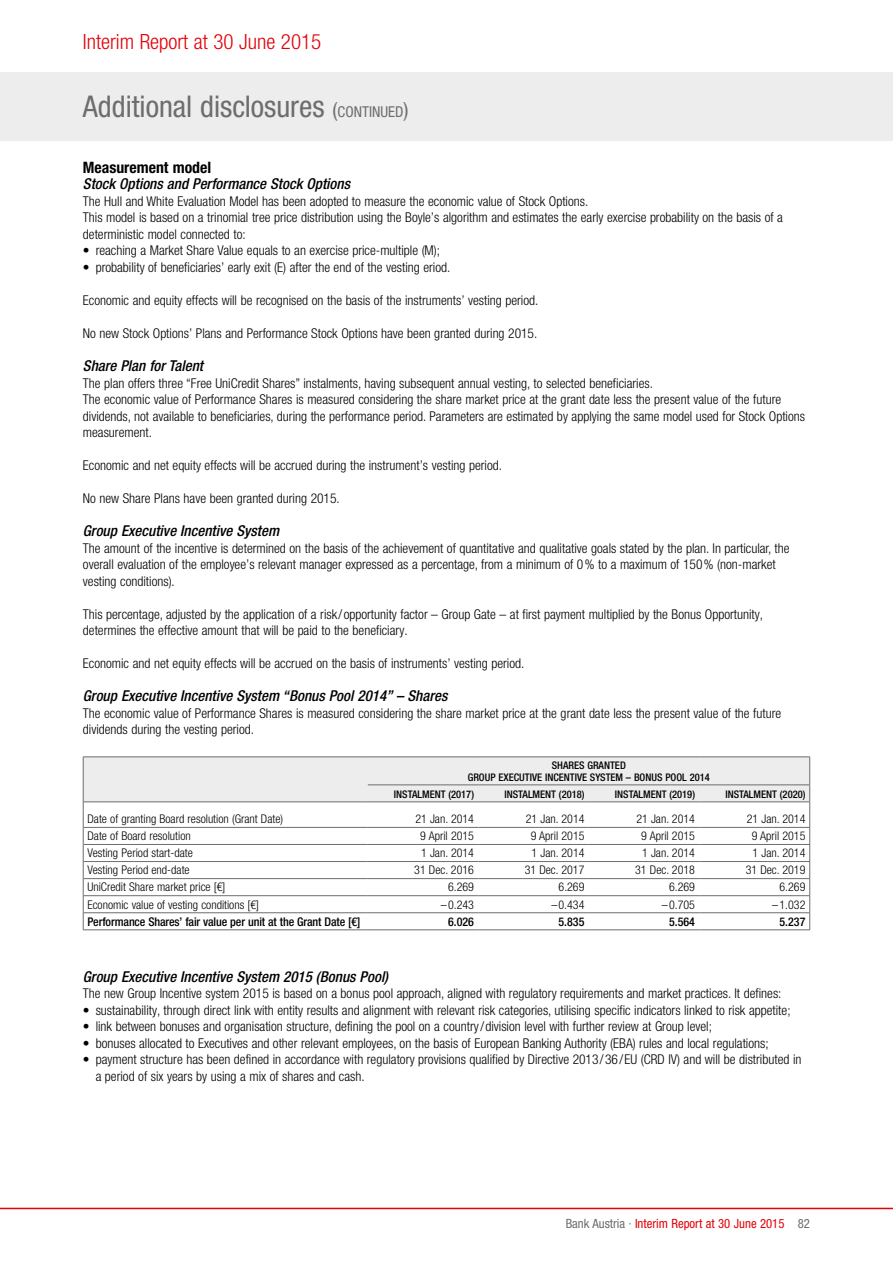
<style>
.page{position:relative;width:893px;height:1263px;background:#fff}
.page>*{position:absolute;margin:0;border:0;box-sizing:border-box;transform-origin:0 0}
.t1{font:condensed 30px "Helvetica Neue LT Pro";color:#6d6d6c}
.t2{font:300 condensed 21px "Helvetica Neue LT Pro";color:#e30009}
.t3{font:700 condensed 15.75px "Helvetica Neue LT Pro";color:#000}
.t4{font:italic 500 condensed 15px "Helvetica Neue LT Pro";color:#000}
.t5{font:300 condensed 13.5px/16.5px "Helvetica Neue LT Pro";color:#000}
.t6{font:condensed 12.75px "Helvetica Neue LT Pro";color:#e30009}
.t7{font:300 condensed 12px "Helvetica Neue LT Pro";color:#000}
.t8{font:500 condensed 12px "Helvetica Neue LT Pro";letter-spacing:-.01em;color:#000}
.t9{font:500 condensed 10.5px/12px "Helvetica Neue LT Pro";color:#000;text-align:center}
.s1{font-size:21px}
.s2{font-size:15px}
.s3{color:#6d6d6c}
</style>
<div class="page">
<div style="left:0;top:72px;width:893px;height:68px;background:#ededed"></div>
<hr style="left:0;top:1208px;width:893px;height:1px;background:#e30009">
<hr style="left:83px;top:929px;width:285px;height:1px;background:#6d6d6c">
<hr style="left:368px;top:929px;width:110px;height:1px;background:#6d6d6c">
<hr style="left:478px;top:929px;width:111px;height:1px;background:#6d6d6c">
<hr style="left:589px;top:929px;width:110px;height:1px;background:#6d6d6c">
<hr style="left:699px;top:929px;width:111px;height:1px;background:#6d6d6c">
<svg style="left:83px;top:757px;width:727px;height:172px"></svg>
<hr style="left:83px;top:756px;width:285px;height:1px;background:#6d6d6c">
<hr style="left:368px;top:756px;width:110px;height:1px;background:#6d6d6c">
<hr style="left:478px;top:756px;width:111px;height:1px;background:#6d6d6c">
<hr style="left:589px;top:756px;width:110px;height:1px;background:#6d6d6c">
<hr style="left:699px;top:756px;width:111px;height:1px;background:#6d6d6c">
<hr style="left:368px;top:784px;width:110px;height:1px;background:#6d6d6c">
<hr style="left:478px;top:784px;width:111px;height:1px;background:#6d6d6c">
<hr style="left:589px;top:784px;width:110px;height:1px;background:#6d6d6c">
<hr style="left:699px;top:784px;width:111px;height:1px;background:#6d6d6c">
<h2 class="t2" style="left:83px;top:30px;width:240px">Interim Report at 30 June 2015</h2>
<h1 class="t1" style="left:83px;top:89px;width:327px">Additional disclosures <span class="s1">(</span><span class="s2">CONTINUED</span><span class="s1">)</span></h1>
<p class="t3" style="left:83px;top:158px;width:130px">Measurement model</p>
<p class="t4" style="left:83px;top:175px;width:269px">Stock Options and Performance Stock Options</p>
<p class="t5" style="left:83px;top:193px;width:702px">The Hull and White Evaluation Model has been adopted to measure the economic value of Stock Options.<br>This model is based on a trinomial tree price distribution using the Boyle’s algorithm and estimates the early exercise probability on the basis of a deterministic model connected to:</p>
<p class="t5" style="left:83px;top:242px;width:359px">• reaching a Market Share Value equals to an exercise price-multiple (M);</p>
<p class="t5" style="left:83px;top:259px;width:369px">• probability of beneficiaries’ early exit (E) after the end of the vesting eriod.</p>
<p class="t5" style="left:83px;top:292px;width:457px">Economic and equity effects will be recognised on the basis of the instruments’ vesting period.</p>
<p class="t5" style="left:83px;top:325px;width:456px">No new Stock Options’ Plans and Performance Stock Options have been granted during 2015.</p>
<p class="t4" style="left:83px;top:357px;width:122px">Share Plan for Talent</p>
<p class="t5" style="left:83px;top:374px;width:724px">The plan offers three “Free UniCredit Shares” instalments, having subsequent annual vesting, to selected beneficiaries.<br>The economic value of Performance Shares is measured considering the share market price at the grant date less the present value of the future dividends, not available to beneficiaries, during the performance period. Parameters are estimated by applying the same model used for Stock Options measurement.</p>
<p class="t5" style="left:83px;top:457px;width:421px">Economic and net equity effects will be accrued during the instrument’s vesting period.</p>
<p class="t5" style="left:83px;top:490px;width:258px">No new Share Plans have been granted during 2015.</p>
<p class="t4" style="left:83px;top:522px;width:198px">Group Executive Incentive System</p>
<p class="t5" style="left:83px;top:539px;width:708px">The amount of the incentive is determined on the basis of the achievement of quantitative and qualitative goals stated by the plan. In particular, the overall evaluation of the employee’s relevant manager expressed as a percentage, from a minimum of 0% to a maximum of 150% (non-market vesting conditions).</p>
<p class="t5" style="left:83px;top:605px;width:682px">This percentage, adjusted by the application of a risk/opportunity factor – Group Gate – at first payment multiplied by the Bonus Opportunity, determines the effective amount that will be paid to the beneficiary.</p>
<p class="t5" style="left:83px;top:655px;width:443px">Economic and net equity effects will be accrued on the basis of instruments’ vesting period.</p>
<p class="t4" style="left:83px;top:687px;width:366px">Group Executive Incentive System “Bonus Pool 2014” – Shares</p>
<p class="t5" style="left:83px;top:704px;width:700px">The economic value of Performance Shares is measured considering the share market price at the grant date less the present value of the future dividends during the vesting period.</p>
<p class="t9" style="left:468px;top:759px;width:244px">SHARES GRANTED<br>GROUP EXECUTIVE INCENTIVE SYSTEM – BONUS POOL 2014</p>
<p class="t9" style="left:394px;top:788px;width:82px">INSTALMENT (2017)</p>
<p class="t9" style="left:504px;top:788px;width:82px">INSTALMENT (2018)</p>
<p class="t9" style="left:615px;top:788px;width:82px">INSTALMENT (2019)</p>
<p class="t9" style="left:725px;top:788px;width:82px">INSTALMENT (2020)</p>
<p class="t7" style="left:87px;top:812px;width:197px">Date of granting Board resolution (Grant Date)</p>
<p class="t7" style="left:415px;top:812px;width:60px">21 Jan. 2014</p>
<p class="t7" style="left:526px;top:812px;width:60px">21 Jan. 2014</p>
<p class="t7" style="left:636px;top:812px;width:60px">21 Jan. 2014</p>
<p class="t7" style="left:747px;top:812px;width:60px">21 Jan. 2014</p>
<p class="t7" style="left:87px;top:829px;width:105px">Date of Board resolution</p>
<p class="t7" style="left:420px;top:829px;width:55px">9 April 2015</p>
<p class="t7" style="left:531px;top:829px;width:55px">9 April 2015</p>
<p class="t7" style="left:641px;top:829px;width:55px">9 April 2015</p>
<p class="t7" style="left:752px;top:829px;width:55px">9 April 2015</p>
<p class="t7" style="left:87px;top:846px;width:107px">Vesting Period start-date</p>
<p class="t7" style="left:421px;top:846px;width:54px">1 Jan. 2014</p>
<p class="t7" style="left:532px;top:846px;width:54px">1 Jan. 2014</p>
<p class="t7" style="left:642px;top:846px;width:54px">1 Jan. 2014</p>
<p class="t7" style="left:753px;top:846px;width:54px">1 Jan. 2014</p>
<p class="t7" style="left:87px;top:863px;width:104px">Vesting Period end-date</p>
<p class="t7" style="left:414px;top:863px;width:61px">31 Dec. 2016</p>
<p class="t7" style="left:525px;top:863px;width:61px">31 Dec. 2017</p>
<p class="t7" style="left:635px;top:863px;width:61px">31 Dec. 2018</p>
<p class="t7" style="left:746px;top:863px;width:61px">31 Dec. 2019</p>
<p class="t7" style="left:87px;top:880px;width:139px">UniCredit Share market price [€]</p>
<p class="t7" style="left:448px;top:880px;width:27px">6.269</p>
<p class="t7" style="left:559px;top:880px;width:27px">6.269</p>
<p class="t7" style="left:669px;top:880px;width:27px">6.269</p>
<p class="t7" style="left:779px;top:880px;width:27px">6.269</p>
<p class="t7" style="left:87px;top:897px;width:173px">Economic value of vesting conditions [€]</p>
<p class="t7" style="left:441px;top:897px;width:35px">–0.243</p>
<p class="t7" style="left:551px;top:897px;width:35px">–0.434</p>
<p class="t7" style="left:662px;top:897px;width:35px">–0.705</p>
<p class="t7" style="left:772px;top:897px;width:35px">–1.032</p>
<p class="t8" style="left:87px;top:914px;width:274px">Performance Shares’ fair value per unit at the Grant Date [€]</p>
<p class="t8" style="left:448px;top:914px;width:27px">6.026</p>
<p class="t8" style="left:559px;top:914px;width:27px">5.835</p>
<p class="t8" style="left:669px;top:914px;width:27px">5.564</p>
<p class="t8" style="left:779px;top:914px;width:27px">5.237</p>
<p class="t4" style="left:83px;top:967px;width:307px">Group Executive Incentive System 2015 (Bonus Pool)</p>
<p class="t5" style="left:83px;top:985px;width:700px">The new Group Incentive system 2015 is based on a bonus pool approach, aligned with regulatory requirements and market practices. It defines:</p>
<p class="t5" style="left:83px;top:1001px;width:709px">• sustainability, through direct link with entity results and alignment with relevant risk categories, utilising specific indicators linked to risk appetite;</p>
<p class="t5" style="left:83px;top:1018px;width:631px">• link between bonuses and organisation structure, defining the pool on a country/division level with further review at Group level;</p>
<p class="t5" style="left:83px;top:1034px;width:687px">• bonuses allocated to Executives and other relevant employees, on the basis of European Banking Authority (EBA) rules and local regulations;</p>
<p class="t5" style="left:96px;top:1051px;width:707px;text-indent:-13px">• payment structure has been defined in accordance with regulatory provisions qualified by Directive 2013/36/EU (CRD IV) and will be distributed in a period of six years by using a mix of shares and cash.</p>
<p class="t6" style="left:566px;top:1216px;width:246px"><span class="s3">Bank Austria ·</span> Interim Report at 30 June 2015 <span class="s3">82</span></p>
</div>
